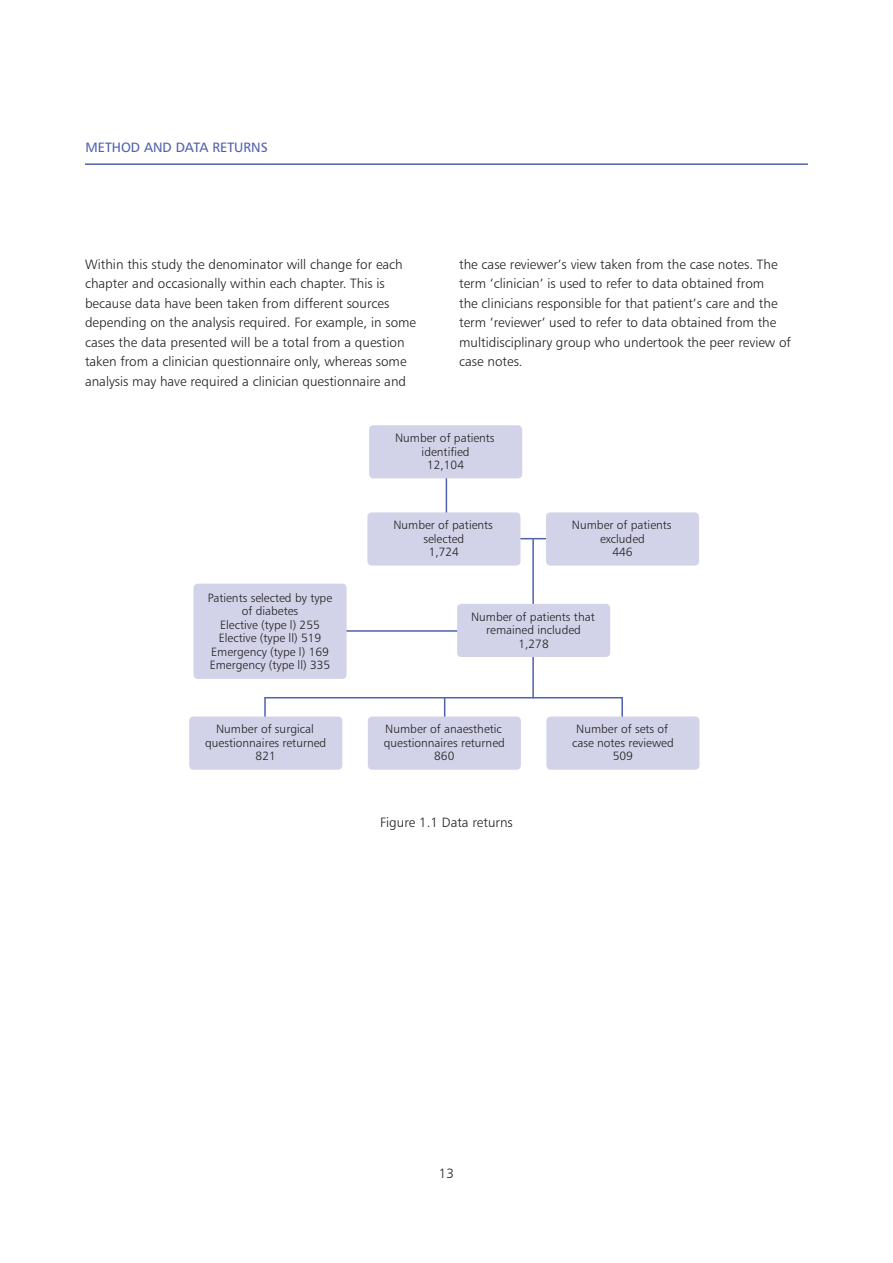
<style>
.page{position:relative;width:893px;height:1263px;background:#fff}
.page>*{position:absolute;margin:0;border:0;box-sizing:border-box;transform-origin:0 0}
.text{font:13.5px/19.5px "Humanist 777 BT Light B";color:#231f20}
.top{font:13.5px "Humanist 777 BT Roman B";color:#5060ac}
.text-2{font:12px/13.5px "Humanist 777 BT Light B";color:#231f20;text-align:center}
</style>
<div class="page">
<hr style="left:85px;top:163px;width:723px;height:2px;background:#5060ac">
<hr style="left:264px;top:697px;width:359px;height:1px;background:#5060ac">
<hr style="left:532px;top:539px;width:2px;height:159px;background:#5060ac">
<hr style="left:446px;top:475px;width:1px;height:43px;background:#5060ac">
<hr style="left:264px;top:698px;width:2px;height:26px;background:#5060ac">
<svg style="left:444px;top:698px;width:1px;height:18px"></svg>
<hr style="left:621px;top:698px;width:2px;height:26px;background:#5060ac">
<hr style="left:515px;top:538px;width:35px;height:1px;background:#5060ac">
<hr style="left:339px;top:630px;width:124px;height:2px;background:#5060ac">
<div style="left:457px;top:604px;width:153px;height:53px;background:#d2d3e9;border-radius:4px"></div>
<div style="left:367px;top:512px;width:153px;height:54px;background:#d2d3e9;border-radius:4px"></div>
<div style="left:189px;top:716px;width:153px;height:54px;background:#d2d3e9;border-radius:4px"></div>
<div style="left:193px;top:584px;width:154px;height:95px;background:#d2d3e9;border-radius:4px"></div>
<div style="left:546px;top:512px;width:153px;height:54px;background:#d2d3e9;border-radius:4px"></div>
<div style="left:368px;top:716px;width:153px;height:54px;background:#d2d3e9;border-radius:4px"></div>
<div style="left:546px;top:716px;width:153px;height:54px;background:#d2d3e9;border-radius:4px"></div>
<div style="left:369px;top:425px;width:153px;height:53px;background:#d2d3e9;border-radius:4px"></div>
<p class="top" style="left:86px;top:139px;width:184px">METHOD AND DATA RETURNS</p>
<p class="text" style="left:85px;top:254px;width:333px">Within this study the denominator will change for each chapter and occasionally within each chapter. This is because data have been taken from different sources depending on the analysis required. For example, in some cases the data presented will be a total from a question taken from a clinician questionnaire only, whereas some analysis may have required a clinician questionnaire and</p>
<p class="text" style="left:459px;top:254px;width:333px">the case reviewer’s view taken from the case notes. The term ‘clinician’ is used to refer to data obtained from<br>the clinicians responsible for that patient’s care and the term ‘reviewer’ used to refer to data obtained from the multidisciplinary group who undertook the peer review of case notes.</p>
<p class="text-2" style="left:208px;top:591px;width:126px">Patients selected by type</p>
<p class="text-2" style="left:242px;top:604px;width:58px">of diabetes</p>
<p class="text-2" style="left:220px;top:618px;width:101px">Elective (type l) 255</p>
<p class="text-2" style="left:219px;top:631px;width:104px">Elective (type ll) 519</p>
<p class="text-2" style="left:211px;top:645px;width:119px">Emergency (type l) 169</p>
<p class="text-2" style="left:210px;top:658px;width:122px">Emergency (type ll) 335</p>
<p class="text-2" style="left:205px;top:722px;width:123px">Number of surgical questionnaires returned</p>
<p class="text-2" style="left:256px;top:749px;width:22px">821</p>
<p class="text-2" style="left:395px;top:431px;width:101px">Number of patients</p>
<p class="text-2" style="left:422px;top:445px;width:49px">identified</p>
<p class="text-2" style="left:427px;top:458px;width:38px">12,104</p>
<p class="text-2" style="left:393px;top:518px;width:101px">Number of patients</p>
<p class="text-2" style="left:423px;top:532px;width:42px">selected</p>
<p class="text-2" style="left:429px;top:545px;width:32px">1,724</p>
<p class="text-2" style="left:572px;top:518px;width:101px">Number of patients</p>
<p class="text-2" style="left:600px;top:532px;width:46px">excluded</p>
<p class="text-2" style="left:612px;top:545px;width:22px">446</p>
<p class="text-2" style="left:471px;top:610px;width:125px">Number of patients that</p>
<p class="text-2" style="left:486px;top:623px;width:96px">remained included</p>
<p class="text-2" style="left:518px;top:637px;width:32px">1,278</p>
<p class="text-2" style="left:384px;top:722px;width:123px;text-align:left">Number of anaesthetic questionnaires returned</p>
<p class="text-2" style="left:434px;top:749px;width:22px">860</p>
<p class="text" style="left:380px;top:812px;width:134px">Figure 1.1 Data returns</p>
<p class="text-2" style="left:576px;top:722px;width:93px">Number of sets of</p>
<p class="text-2" style="left:572px;top:736px;width:103px">case notes reviewed</p>
<p class="text-2" style="left:613px;top:749px;width:22px">509</p>
<p class="text" style="left:439px;top:1163px;width:17px">13</p>
</div>
